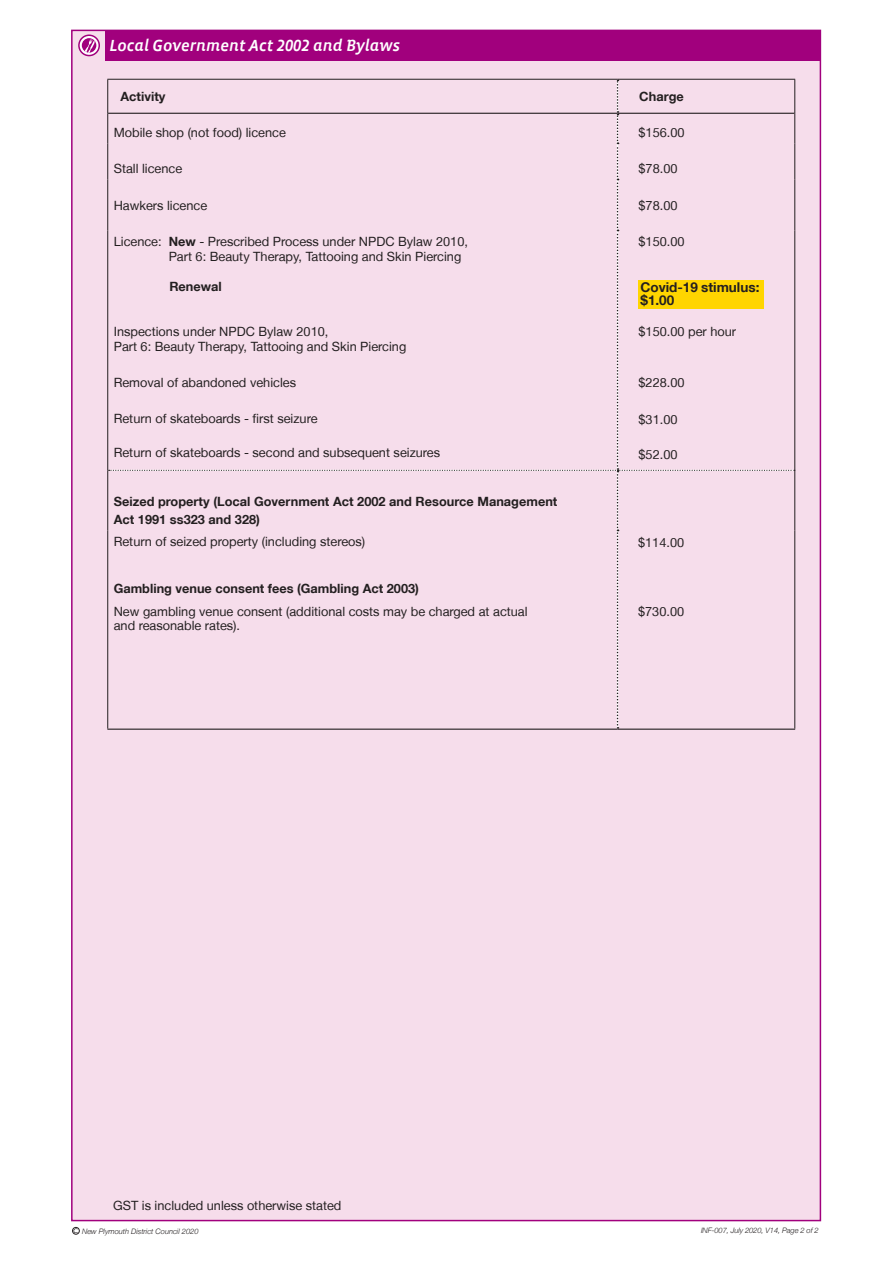
<style>
.page{position:relative;width:893px;height:1263px;background:#fff}
.page>*{position:absolute;margin:0;border:0;box-sizing:border-box;transform-origin:0 0}
.t1{font:16.5px "Vista Sans Alt Med Ita";color:#fff}
.Charge_column{font:700 13.5px/13.5px "Helvetica Neue LT";color:#231f20}
.Charge_column-2{font:12.75px "Helvetica Neue LT";color:#231f20}
.Charge_column-3{font:700 12.75px "Helvetica Neue LT";color:#231f20}
.Table_Heading{font:700 12.75px "Helvetica Neue LT";color:#231f20}
.t2{font:italic 300 7.5px "Helvetica Neue LT";color:#231f20}
.s1{font-weight:700}
</style>
<div class="page">
<div style="left:71px;top:30px;width:750px;height:1191px;background:#f6ddeb;border:2px solid #a1007d"></div>
<div style="left:72px;top:1227px;width:8px;height:7px;border:1px solid #231f20;border-radius:50%"></div>
<hr style="left:107px;top:79px;width:510px;height:1px;background:#231f20">
<hr style="left:107px;top:80px;width:1px;height:33px;background:#231f20">
<hr style="left:617px;top:79px;width:178px;height:1px;background:#231f20">
<hr style="left:107px;top:113px;width:1px;height:30px;background:#231f20">
<hr style="left:107px;top:143px;width:1px;height:36px;background:#231f20">
<hr style="left:107px;top:179px;width:1px;height:51px;background:#231f20">
<hr style="left:107px;top:230px;width:1px;height:240px;background:#231f20">
<hr style="left:107px;top:470px;width:1px;height:60px;background:#231f20">
<hr style="left:107px;top:530px;width:1px;height:199px;background:#231f20">
<hr style="left:108px;top:113px;width:509px;height:1px;background:#231f20">
<svg style="left:109px;top:80px;width:686px;height:649px"></svg>
<hr style="left:107px;top:729px;width:510px;height:1px;background:#231f20">
<hr style="left:617px;top:729px;width:178px;height:1px;background:#231f20">
<div style="left:105px;top:30px;width:715px;height:31px;background:#a1007d"></div>
<svg style="left:79px;top:35px;width:20px;height:21px"></svg>
<div style="left:78px;top:34px;width:22px;height:22px;border:1px solid #a1007d;border-radius:50%"></div>
<svg style="left:82px;top:38px;width:14px;height:15px"></svg>
<svg style="left:83px;top:39px;width:12px;height:14px"></svg>
<div style="left:638px;top:538px;width:118px;height:14px;background:#f6ddeb"></div>
<div style="left:638px;top:607px;width:118px;height:14px;background:#f6ddeb"></div>
<div style="left:114px;top:621px;width:379px;height:20px;background:#f6ddeb"></div>
<div style="left:638px;top:280px;width:126px;height:28px;background:#ffd500"></div>
<p class="t1" style="left:109px;top:37px;width:292px">Local Government Act 2002 and Bylaws</p>
<p class="Table_Heading" style="left:120px;top:88px;width:47px">Activity</p>
<p class="Table_Heading" style="left:639px;top:88px;width:46px">Charge</p>
<p class="Charge_column-2" style="left:114px;top:125px;width:174px">Mobile shop (not food) licence</p>
<p class="Charge_column-2" style="left:638px;top:125px;width:48px">$156.00</p>
<p class="Charge_column-2" style="left:114px;top:161px;width:70px">Stall licence</p>
<p class="Charge_column-2" style="left:638px;top:161px;width:40px">$78.00</p>
<p class="Charge_column-2" style="left:114px;top:197px;width:95px">Hawkers licence</p>
<p class="Charge_column-2" style="left:638px;top:197px;width:40px">$78.00</p>
<p class="Charge_column-2" style="left:114px;top:233px;width:356px">Licence: <span class="s1">New</span> - Prescribed Process under NPDC Bylaw 2010,</p>
<p class="Charge_column-2" style="left:169px;top:248px;width:294px">Part 6: Beauty Therapy, Tattooing and Skin Piercing</p>
<p class="Charge_column-3" style="left:169px;top:278px;width:54px">Renewal</p>
<p class="Charge_column-2" style="left:114px;top:323px;width:216px">Inspections under NPDC Bylaw 2010,</p>
<p class="Charge_column-2" style="left:114px;top:338px;width:294px">Part 6: Beauty Therapy, Tattooing and Skin Piercing</p>
<p class="Charge_column-2" style="left:114px;top:374px;width:184px">Removal of abandoned vehicles</p>
<p class="Charge_column-2" style="left:114px;top:410px;width:205px">Return of skateboards - first seizure</p>
<p class="Charge_column-2" style="left:114px;top:445px;width:328px">Return of skateboards - second and subsequent seizures</p>
<p class="Charge_column-2" style="left:638px;top:233px;width:48px">$150.00</p>
<p class="Charge_column" style="left:640px;top:280px;width:120px">Covid-19 stimulus: $1.00</p>
<p class="Charge_column-2" style="left:638px;top:323px;width:99px">$150.00 per hour</p>
<p class="Charge_column-2" style="left:638px;top:374px;width:48px">$228.00</p>
<p class="Charge_column-2" style="left:638px;top:412px;width:40px">$31.00</p>
<p class="Charge_column-2" style="left:638px;top:446px;width:40px">$52.00</p>
<p class="Charge_column-3" style="left:114px;top:494px;width:445px">Seized property (Local Government Act 2002 and Resource Management</p>
<p class="Charge_column-3" style="left:114px;top:512px;width:148px">Act 1991 ss323 and 328)</p>
<p class="Charge_column-2" style="left:114px;top:533px;width:253px">Return of seized property (including stereos)</p>
<p class="Charge_column-3" style="left:114px;top:580px;width:307px">Gambling venue consent fees (Gambling Act 2003)</p>
<p class="Charge_column-2" style="left:114px;top:604px;width:415px">New gambling venue consent (additional costs may be charged at actual</p>
<p class="Charge_column-2" style="left:114px;top:618px;width:128px">and reasonable rates).</p>
<p class="Charge_column-2" style="left:638px;top:535px;width:48px">$114.00</p>
<p class="Charge_column-2" style="left:638px;top:604px;width:48px">$730.00</p>
<p class="Charge_column-2" style="left:113px;top:1198px;width:230px">GST is included unless otherwise stated</p>
<p class="t2" style="left:82px;top:1227px;width:118px">New Plymouth District Council 2020</p>
<p class="t2" style="left:701px;top:1226px;width:119px">INF-007, July 2020, V14, Page 2 of 2</p>
</div>
